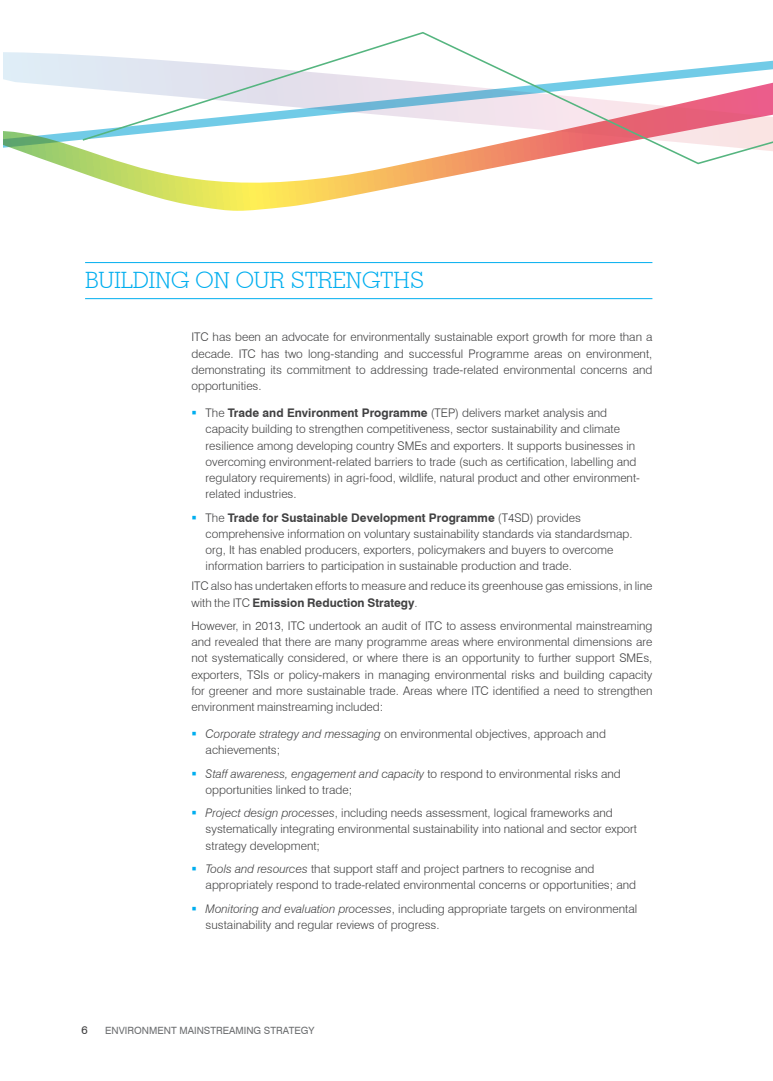
<style>
.page{position:relative;width:773px;height:1081px;background:#fff}
.page>*{position:absolute;margin:0;border:0;box-sizing:border-box;transform-origin:0 0}
.t1{font:300 22.5px "Geometric Slab 703 BT";color:#00aeef}
.t2{font:300 11.88px/16.2px "Swiss 721 BT";color:#414142}
.t3{font:11.25px "Swiss 721 BT";color:#414142}
.t4{font:10px "Swiss 721 BT";color:#6d6f71}
.s1{font-weight:700}
.s2{font-style:italic}
</style>
<div class="page">
<svg style="left:56px;top:164px;width:452px;height:47px"></svg>
<svg style="left:4px;top:52px;width:77px;height:112px"></svg>
<svg style="left:81px;top:32px;width:691px;height:133px"></svg>
<hr style="left:85px;top:262px;width:567px;height:1px;background:#00aeef">
<hr style="left:85px;top:298px;width:567px;height:1px;background:#00aeef">
<h1 class="t1" style="left:85px;top:266px;width:341px">BUILDING ON OUR STRENGTHS</h1>
<p class="t2" style="left:191px;top:329px;width:462px;text-align:justify">ITC has been an advocate for environmentally sustainable export growth for more than a decade. ITC has two long-standing and successful Programme areas on environment, demonstrating its commitment to addressing trade-related environmental concerns and opportunities.</p>
<p class="t2" style="left:206px;top:405px;width:436px">The <span class="s1">Trade and Environment Programme</span> (TEP) delivers market analysis and capacity building to strengthen competitiveness, sector sustainability and climate resilience among developing country SMEs and exporters. It supports businesses in overcoming environment-related barriers to trade (such as certification, labelling and regulatory requirements) in agri-food, wildlife, natural product and other environment&shy;related industries.</p>
<p class="t2" style="left:206px;top:509px;width:428px">The <span class="s1">Trade for Sustainable Development Programme</span> (T4SD) provides comprehensive information on voluntary sustainability standards via standardsmap. org, It has enabled producers, exporters, policymakers and buyers to overcome information barriers to participation in sustainable production and trade.</p>
<p class="t2" style="left:191px;top:578px;width:462px">ITC also has undertaken efforts to measure and reduce its greenhouse gas emissions, in line with the ITC <span class="s1">Emission Reduction Strategy</span>.</p>
<p class="t2" style="left:191px;top:617px;width:462px;text-align:justify">However, in 2013, ITC undertook an audit of ITC to assess environmental mainstreaming and revealed that there are many programme areas where environmental dimensions are not systematically considered, or where there is an opportunity to further support SMEs, exporters, TSIs or policy-makers in managing environmental risks and building capacity for greener and more sustainable trade. Areas where ITC identified a need to strengthen environment mainstreaming included:</p>
<p class="t2" style="left:206px;top:725px;width:402px"><span class="s2">Corporate strategy and messaging</span> on environmental objectives, approach and achievements;</p>
<p class="t2" style="left:206px;top:765px;width:416px"><span class="s2">Staff awareness, engagement and capacity</span> to respond to environmental risks and opportunities linked to trade;</p>
<p class="t2" style="left:206px;top:805px;width:433px"><span class="s2">Project design processes</span>, including needs assessment, logical frameworks and systematically integrating environmental sustainability into national and sector export strategy development;</p>
<p class="t2" style="left:206px;top:860px;width:432px"><span class="s2">Tools and resources</span> that support staff and project partners to recognise and appropriately respond to trade-related environmental concerns or opportunities; and</p>
<p class="t2" style="left:206px;top:900px;width:433px"><span class="s2">Monitoring and evaluation processes</span>, including appropriate targets on environmental sustainability and regular reviews of progress.</p>
<p class="t3" style="left:81px;top:1023px;width:8px">6</p>
<p class="t4" style="left:105px;top:1025px;width:211px">ENVIRONMENT MAINSTREAMING STRATEGY</p>
</div>
